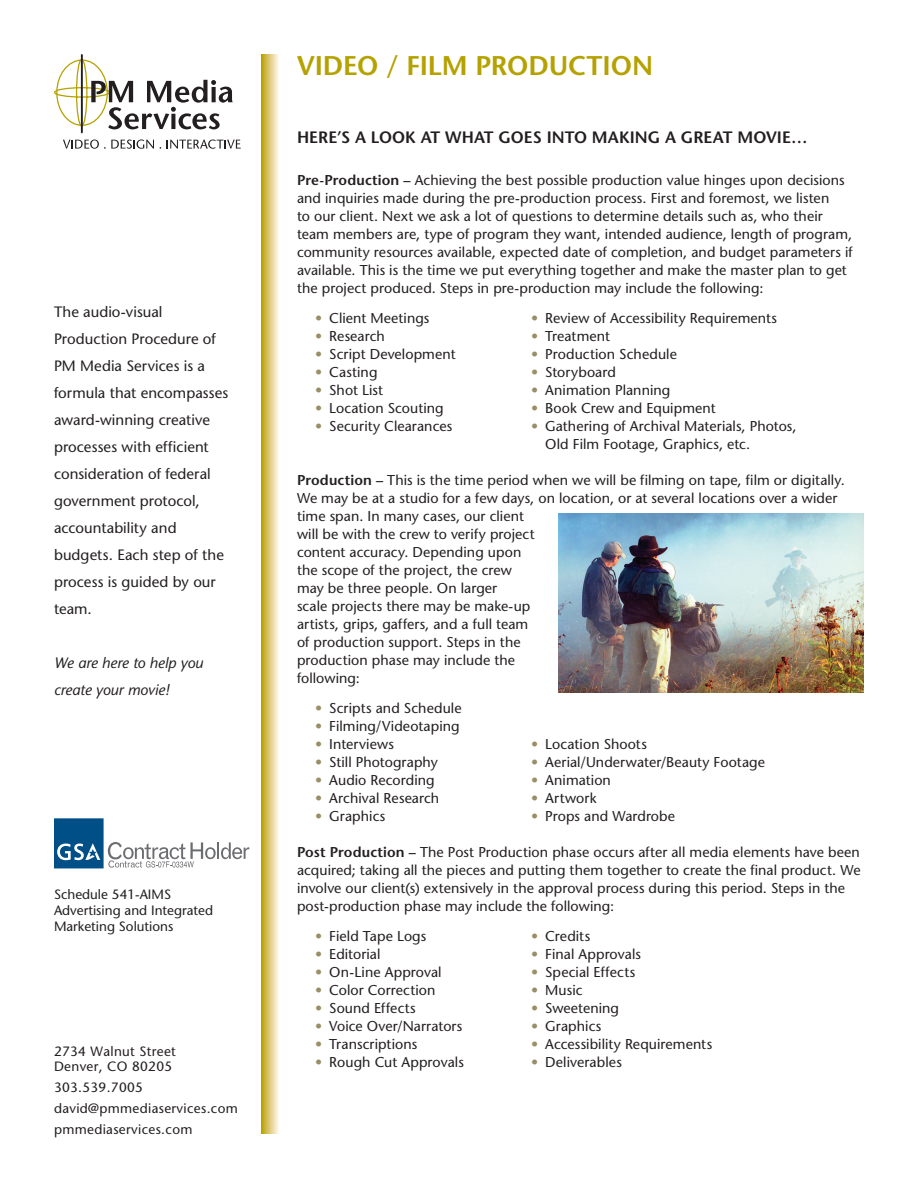
<style>
.page{position:relative;width:918px;height:1188px;background:#fff}
.page>*{position:absolute;margin:0;border:0;box-sizing:border-box;transform-origin:0 0}
.main_head{font:600 27px "Stone Sans";letter-spacing:-.005em;color:#b5a200}
.subhead{font:600 16.5px "Stone Sans";letter-spacing:.005em;color:#231f20}
.body{font:15px/27px "Stone Sans";letter-spacing:.005em;color:#231f20}
.body-2{font:italic 15px/27px "Stone Sans";color:#231f20}
.body-3{font:14.25px/18px "Stone Sans";letter-spacing:.005em;color:#231f20}
._2ndary_subhead{font:14.25px/18px "Stone Sans";letter-spacing:.005em;color:#231f20}
.t1{font:13.5px/15px "Stone Sans";letter-spacing:.025em;color:#231f20}
.t2{font:13.5px/16.2px "Stone Sans";color:#231f20}
.s1{font-weight:600}
.s2{color:#998e66}
</style>
<div class="page">
<svg style="left:261px;top:54px;width:18px;height:1080px;background:#dbc976"></svg>
<svg style="left:54px;top:818px;width:195px;height:50px"></svg>
<img style="left:558px;top:513px;width:306px;height:180px">
<svg style="left:63px;top:139px;width:91px;height:10px"></svg>
<svg style="left:167px;top:139px;width:74px;height:10px"></svg>
<svg style="left:54px;top:58px;width:179px;height:71px"></svg>
<div style="left:56px;top:59px;width:52px;height:67px;border:1px solid #b5a200;border-radius:50%"></div>
<hr style="left:81px;top:55px;width:2px;height:77px;background:#231f20">
<p class="body" style="left:54px;top:299px;width:176px">The audio-visual<br>Production Procedure of<br>PM Media Services is a formula that encompasses award-winning creative processes with efficient consideration of federal government protocol, accountability and budgets. Each step of the process is guided by our team.</p>
<p class="body-2" style="left:54px;top:650px;width:151px">We are here to help you create your movie!</p>
<p class="t2" style="left:54px;top:886px;width:119px">Schedule 541-AIMS</p>
<p class="t2" style="left:54px;top:902px;width:161px">Advertising and Integrated<br>Marketing Solutions</p>
<p class="t1" style="left:54px;top:1044px;width:123px">2734 Walnut Street<br>Denver, CO 80205</p>
<p class="t1" style="left:54px;top:1080px;width:90px">303.539.7005</p>
<p class="t1" style="left:54px;top:1101px;width:185px">david@pmmediaservices.com</p>
<p class="t1" style="left:54px;top:1122px;width:140px">pmmediaservices.com</p>
<p class="main_head" style="left:297px;top:49px;width:358px">VIDEO / FILM PRODUCTION</p>
<p class="subhead" style="left:297px;top:127px;width:512px">HERE’S A LOOK AT WHAT GOES INTO MAKING A GREAT MOVIE…</p>
<p class="body-3" style="left:297px;top:171px;width:557px"><span class="s1">Pre-Production –</span> Achieving the best possible production value hinges upon decisions and inquiries made during the pre-production process. First and foremost, we listen<br>to our client. Next we ask a lot of questions to determine details such as, who their team members are, type of program they want, intended audience, length of program, community resources available, expected date of completion, and budget parameters if available. This is the time we put everything together and make the master plan to get the project produced. Steps in pre-production may include the following:</p>
<p class="body-3" style="left:315px;top:309px;width:116px"><span class="s2">•</span> Client Meetings</p>
<p class="body-3" style="left:531px;top:309px;width:248px"><span class="s2">•</span> Review of Accessibility Requirements</p>
<p class="body-3" style="left:315px;top:327px;width:71px"><span class="s2">•</span> Research</p>
<p class="body-3" style="left:531px;top:327px;width:81px"><span class="s2">•</span> Treatment</p>
<p class="body-3" style="left:315px;top:345px;width:142px"><span class="s2">•</span> Script Development</p>
<p class="body-3" style="left:531px;top:345px;width:147px"><span class="s2">• -</span>Production Schedule</p>
<p class="body-3" style="left:315px;top:363px;width:64px"><span class="s2">•</span> Casting</p>
<p class="body-3" style="left:531px;top:363px;width:86px"><span class="s2">•</span> Storyboard</p>
<p class="body-3" style="left:315px;top:381px;width:70px"><span class="s2">•</span> Shot List</p>
<p class="body-3" style="left:531px;top:381px;width:141px"><span class="s2">•</span> Animation Planning</p>
<p class="body-3" style="left:315px;top:399px;width:130px"><span class="s2">•</span> Location Scouting</p>
<p class="body-3" style="left:531px;top:399px;width:186px"><span class="s2">•</span> Book Crew and Equipment</p>
<p class="body-3" style="left:315px;top:417px;width:139px"><span class="s2">•</span> Security Clearances</p>
<p class="body-3" style="left:545px;top:417px;width:253px;text-indent:-14px"><span class="s2">•</span> Gathering of Archival Materials, Photos,<br>Old Film Footage, Graphics, etc.</p>
<p class="body-3" style="left:297px;top:471px;width:549px"><span class="s1">Production –</span> This is the time period when we will be filming on tape, film or digitally.<br>We may be at a studio for a few days, on location, or at several locations over a wider time span. In many cases, our client<br>will be with the crew to verify project<br>content accuracy. Depending upon<br>the scope of the project, the crew<br>may be three people. On larger<br>scale projects there may be make-up<br>artists, grips, gaffers, and a full team<br>of production support. Steps in the<br>production phase may include the<br>following:</p>
<p class="body-3" style="left:315px;top:699px;width:148px"><span class="s2">•</span> Scripts and Schedule</p>
<p class="body-3" style="left:315px;top:717px;width:146px"><span class="s2">•</span> Filming/Videotaping</p>
<p class="body-3" style="left:315px;top:735px;width:80px"><span class="s2">•</span> Interviews</p>
<p class="body-3" style="left:531px;top:735px;width:117px"><span class="s2">•</span> Location Shoots</p>
<p class="body-3" style="left:315px;top:753px;width:124px"><span class="s2">•</span> Still Photography</p>
<p class="body-3" style="left:531px;top:753px;width:236px"><span class="s2">•</span> Aerial/Underwater/Beauty Footage</p>
<p class="body-3" style="left:315px;top:771px;width:121px"><span class="s2">•</span> Audio Recording</p>
<p class="body-3" style="left:531px;top:771px;width:81px"><span class="s2">•</span> Animation</p>
<p class="body-3" style="left:315px;top:789px;width:126px"><span class="s2">•</span> Archival Research</p>
<p class="body-3" style="left:531px;top:789px;width:67px"><span class="s2">•</span> Artwork</p>
<p class="body-3" style="left:315px;top:807px;width:72px"><span class="s2">•</span> Graphics</p>
<p class="body-3" style="left:531px;top:807px;width:146px"><span class="s2">•</span> Props and Wardrobe</p>
<p class="_2ndary_subhead" style="left:297px;top:843px;width:565px"><span class="s1">Post Production –</span> The Post Production phase occurs after all media elements have been acquired; taking all the pieces and putting them together to create the final product. We involve our client(s) extensively in the approval process during this period. Steps in the post-production phase may include the following:</p>
<p class="body-3" style="left:315px;top:927px;width:113px"><span class="s2">•</span> Field Tape Logs</p>
<p class="body-3" style="left:531px;top:927px;width:61px"><span class="s2">•</span> Credits</p>
<p class="body-3" style="left:315px;top:945px;width:67px"><span class="s2">•</span> Editorial</p>
<p class="body-3" style="left:531px;top:945px;width:111px"><span class="s2">•</span> Final Approvals</p>
<p class="body-3" style="left:315px;top:963px;width:128px"><span class="s2">•</span> On-Line Approval</p>
<p class="body-3" style="left:531px;top:963px;width:106px"><span class="s2">•</span> Special Effects</p>
<p class="body-3" style="left:315px;top:981px;width:122px"><span class="s2">•</span> Color Correction</p>
<p class="body-3" style="left:531px;top:981px;width:53px"><span class="s2">•</span> Music</p>
<p class="body-3" style="left:315px;top:999px;width:102px"><span class="s2">•</span> Sound Effects</p>
<p class="body-3" style="left:531px;top:999px;width:90px"><span class="s2">•</span> Sweetening</p>
<p class="body-3" style="left:315px;top:1017px;width:149px"><span class="s2">•</span> Voice Over/Narrators</p>
<p class="body-3" style="left:531px;top:1017px;width:72px"><span class="s2">•</span> Graphics</p>
<p class="body-3" style="left:315px;top:1035px;width:104px"><span class="s2">• -</span>Transcriptions</p>
<p class="body-3" style="left:531px;top:1035px;width:183px"><span class="s2">•</span> Accessibility Requirements</p>
<p class="body-3" style="left:315px;top:1053px;width:150px"><span class="s2">•</span> Rough Cut Approvals</p>
<p class="body-3" style="left:531px;top:1053px;width:92px"><span class="s2">•</span> Deliverables</p>
</div>
